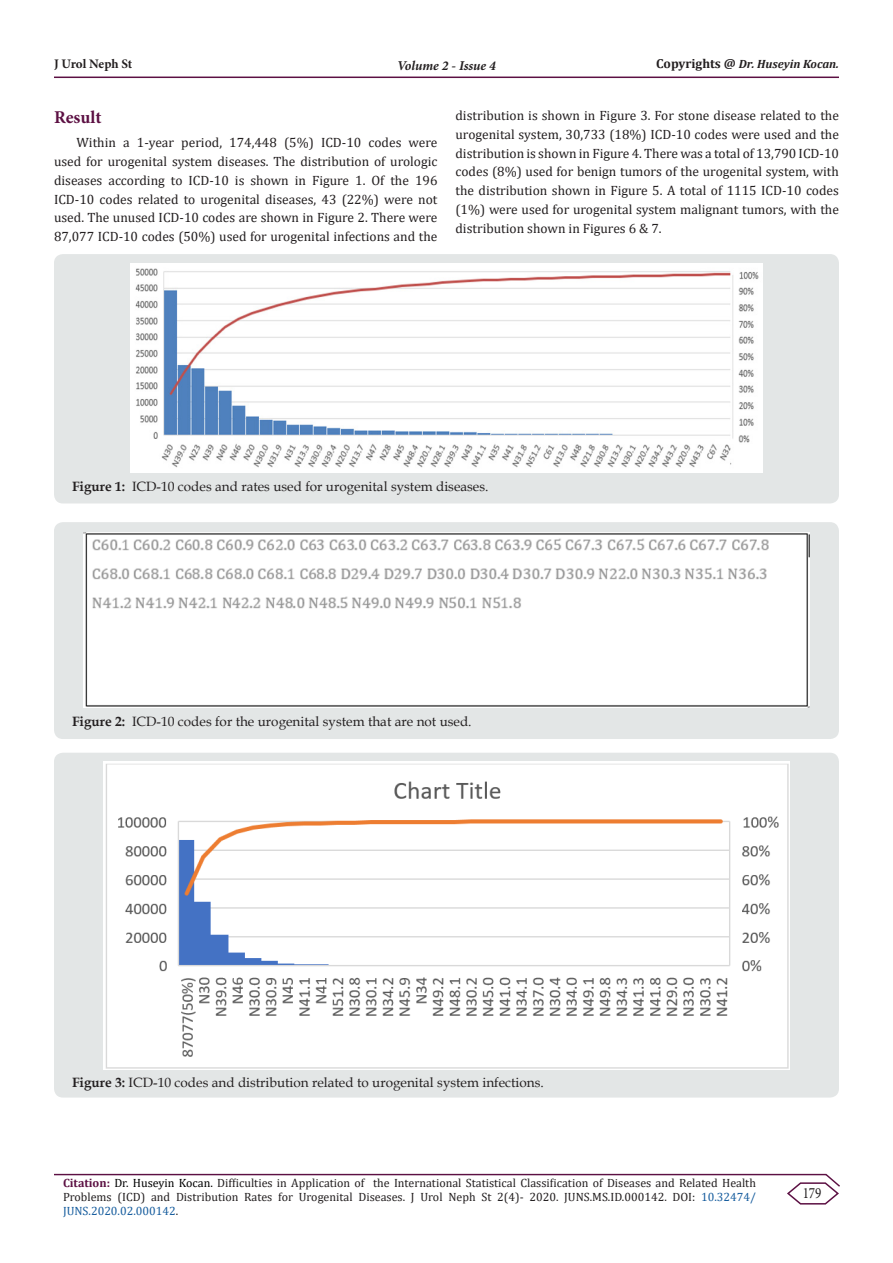
<style>
.page{position:relative;width:893px;height:1263px;background:#fff}
.page>*{position:absolute;margin:0;border:0;box-sizing:border-box;transform-origin:0 0}
.t1{font:700 18px "Minion Pro";letter-spacing:-.005em;color:#5c1043}
.t2{font:15.75px "Minion Pro";color:#231f20;scale:.83 1}
.t3{font:13.5px/18.8px "Cambria";color:#231f20;text-align:justify}
.t4{font:13.5px "Book Antiqua";color:#231f20}
.t5{font:italic 700 13.5px "Minion Pro";letter-spacing:-.005em;color:#231f20}
.t6{font:700 13.05px "Minion Pro";letter-spacing:-.01em;color:#231f20}
.t7{font:12px/14.4px "Cambria";color:#231f20;text-align:justify}
.t8{font:italic 700 12px "Cambria";color:#231f20}
.s1{font-style:normal;font-size:13.05px}
.s2{font-weight:700}
.s3{font-weight:700;color:#5c1043}
.s4{color:#000}
.s5{color:#175d9e}
</style>
<div class="page">
<hr style="left:54px;top:77px;width:785px;height:1px;background:#5c1043">
<hr style="left:54px;top:1174px;width:772px;height:1px;background:#5c1043">
<svg style="left:786px;top:1173px;width:54px;height:32px"></svg>
<div style="left:54px;top:254px;width:785px;height:249px;background:#e3e6e6;border-radius:9px"></div>
<img style="left:131px;top:264px;width:631px;height:208px">
<div style="left:54px;top:522px;width:785px;height:217px;background:#e3e6e6;border-radius:9px"></div>
<img style="left:84px;top:532px;width:725px;height:176px">
<div style="left:54px;top:753px;width:785px;height:344px;background:#e3e6e6;border-radius:9px"></div>
<img style="left:103px;top:762px;width:687px;height:308px">
<p class="t6" style="left:54px;top:55px;width:80px">J Urol Neph St</p>
<p class="t5" style="left:397px;top:56px;width:100px">Volume 2 - Issue 4</p>
<p class="t8" style="left:656px;top:55px;width:184px"><span class="s1">Copyrights @</span> Dr. Huseyin Kocan.</p>
<p class="t1" style="left:54px;top:104px;width:49px">Result</p>
<p class="t3" style="left:54px;top:133px;width:385px;text-indent:22px">Within a 1-year period, 174,448 (5%) ICD-10 codes were used for urogenital system diseases. The distribution of urologic diseases according to ICD-10 is shown in Figure 1. Of the 196<br>ICD-10 codes related to urogenital diseases, 43 (22%) were not used. The unused ICD-10 codes are shown in Figure 2. There were 87,077 ICD-10 codes (50%) used for urogenital infections and the</p>
<p class="t3" style="left:455px;top:106px;width:385px">distribution is shown in Figure 3. For stone disease related to the urogenital system, 30,733 (18%) ICD-10 codes were used and the distribution is shown in Figure 4. There was a total of 13,790 ICD-10 codes (8%) used for benign tumors of the urogenital system, with the distribution shown in Figure 5. A total of 1115 ICD-10 codes (1%) were used for urogenital system malignant tumors, with the distribution shown in Figures 6 &amp; 7.</p>
<p class="t4" style="left:72px;top:477px;width:418px"><span class="s2">Figure 1:</span> ICD-10 codes and rates used for urogenital system diseases.</p>
<p class="t4" style="left:72px;top:712px;width:401px"><span class="s2">Figure 2:</span> ICD-10 codes for the urogenital system that are not used.</p>
<p class="t4" style="left:72px;top:1072px;width:473px"><span class="s2">Figure 3:</span> ICD-10 codes and distribution related to urogenital system infections.</p>
<p class="t7" style="left:63px;top:1175px;width:694px"><span class="s3">Citation:</span> <span class="s4">Dr. Huseyin Kocan.</span> Difficulties in Application of the International Statistical Classification of Diseases and Related Health Problems (ICD) and Distribution Rates for Urogenital Diseases. J Urol Neph St 2(4)- 2020. JUNS.MS.ID.000142. DOI: <span class="s5">10.32474/ JUNS.2020.02.000142</span>.</p>
<p class="t2" style="left:803px;top:1182px;width:24px">179</p>
</div>
